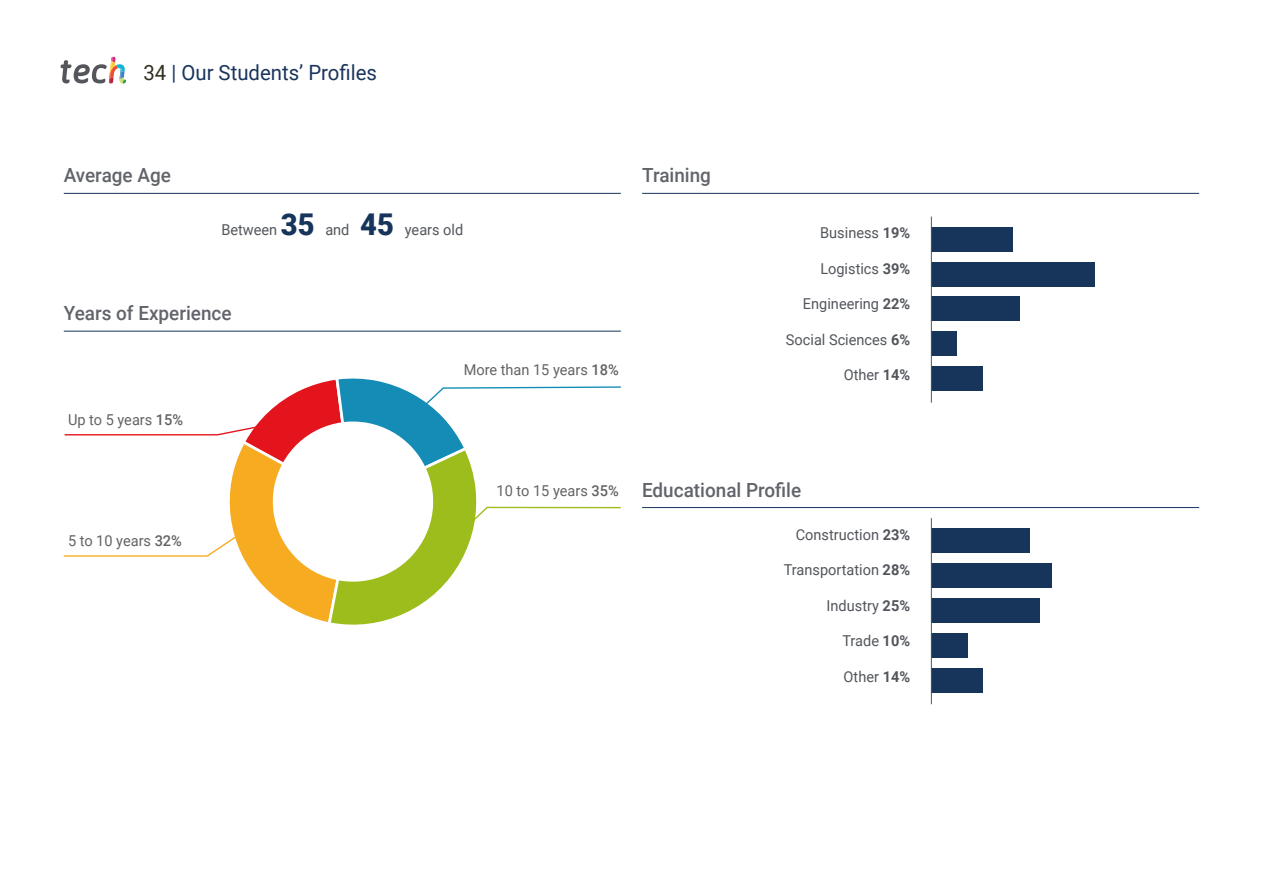
<style>
.page{position:relative;width:1263px;height:893px;background:#fff}
.page>*{position:absolute;margin:0;border:0;box-sizing:border-box;transform-origin:0 0}
.t1{font:21px "Roboto";color:#1a355c}
.t2{font:500 19.5px "Roboto";color:#61646a}
.t3{font:15px "Roboto";color:#52555b}
.t4{font:15px "Roboto";color:#636363}
.s1{color:#312e20}
.s2{font-weight:900;font-size:30px;color:#17355b}
.s3{font-weight:500}
.s4{font-weight:700}
</style>
<div class="page">
<svg style="left:61px;top:57px;width:65px;height:27px"></svg>
<div style="left:931px;top:563px;width:121px;height:25px;background:#17355b"></div>
<hr style="left:64px;top:193px;width:557px;height:1px;background:#17355b">
<hr style="left:642px;top:507px;width:557px;height:1px;background:#17355b">
<div style="left:931px;top:528px;width:99px;height:25px;background:#17355b"></div>
<div style="left:931px;top:598px;width:109px;height:25px;background:#17355b"></div>
<div style="left:931px;top:633px;width:37px;height:25px;background:#17355b"></div>
<div style="left:931px;top:668px;width:52px;height:24px;background:#17355b"></div>
<hr style="left:931px;top:518px;width:1px;height:186px;background:#52555b">
<hr style="left:642px;top:193px;width:557px;height:1px;background:#17355b">
<hr style="left:64px;top:331px;width:557px;height:1px;background:#17355b">
<svg style="left:64px;top:378px;width:557px;height:247px"></svg>
<div style="left:931px;top:227px;width:82px;height:25px;background:#17355b"></div>
<div style="left:931px;top:262px;width:164px;height:24px;background:#17355b"></div>
<div style="left:931px;top:296px;width:89px;height:25px;background:#17355b"></div>
<div style="left:931px;top:331px;width:26px;height:25px;background:#17355b"></div>
<div style="left:931px;top:366px;width:52px;height:25px;background:#17355b"></div>
<hr style="left:931px;top:217px;width:1px;height:186px;background:#52555b">
<h1 class="t1" style="left:144px;top:57px;width:235px"><span class="s1">34</span> | Our Students’ Profiles</h1>
<h2 class="t2" style="left:64px;top:161px;width:109px">Average Age</h2>
<p class="t3" style="left:221px;top:219px;width:243px">Between <span class="s2">35</span> and <span class="s2">45</span> years old</p>
<h2 class="t2" style="left:64px;top:300px;width:169px">Years of Experience</h2>
<p class="t4" style="left:68px;top:409px;width:117px">Up to 5 years <span class="s3">15%</span></p>
<p class="t4" style="left:68px;top:530px;width:115px">5 to 10 years <span class="s3">32%</span></p>
<p class="t4" style="left:464px;top:359px;width:157px">More than 15 years <span class="s3">18%</span></p>
<p class="t4" style="left:497px;top:480px;width:124px">10 to 15 years <span class="s3">35%</span></p>
<h2 class="t2" style="left:642px;top:161px;width:70px">Training</h2>
<p class="t3" style="left:820px;top:222px;width:91px">Business <span class="s4">19%</span></p>
<p class="t3" style="left:820px;top:258px;width:91px">Logistics <span class="s4">39%</span></p>
<p class="t3" style="left:803px;top:293px;width:109px">Engineering <span class="s4">22%</span></p>
<p class="t3" style="left:786px;top:329px;width:126px">Social Sciences <span class="s4">6%</span></p>
<p class="t3" style="left:844px;top:364px;width:68px">Other <span class="s4">14%</span></p>
<h2 class="t2" style="left:642px;top:476px;width:161px">Educational Profile</h2>
<p class="t3" style="left:796px;top:524px;width:116px">Construction <span class="s4">23%</span></p>
<p class="t3" style="left:784px;top:559px;width:128px">Transportation <span class="s4">28%</span></p>
<p class="t3" style="left:827px;top:595px;width:85px">Industry <span class="s4">25%</span></p>
<p class="t3" style="left:842px;top:630px;width:69px">Trade <span class="s4">10%</span></p>
<p class="t3" style="left:844px;top:666px;width:68px">Other <span class="s4">14%</span></p>
</div>
